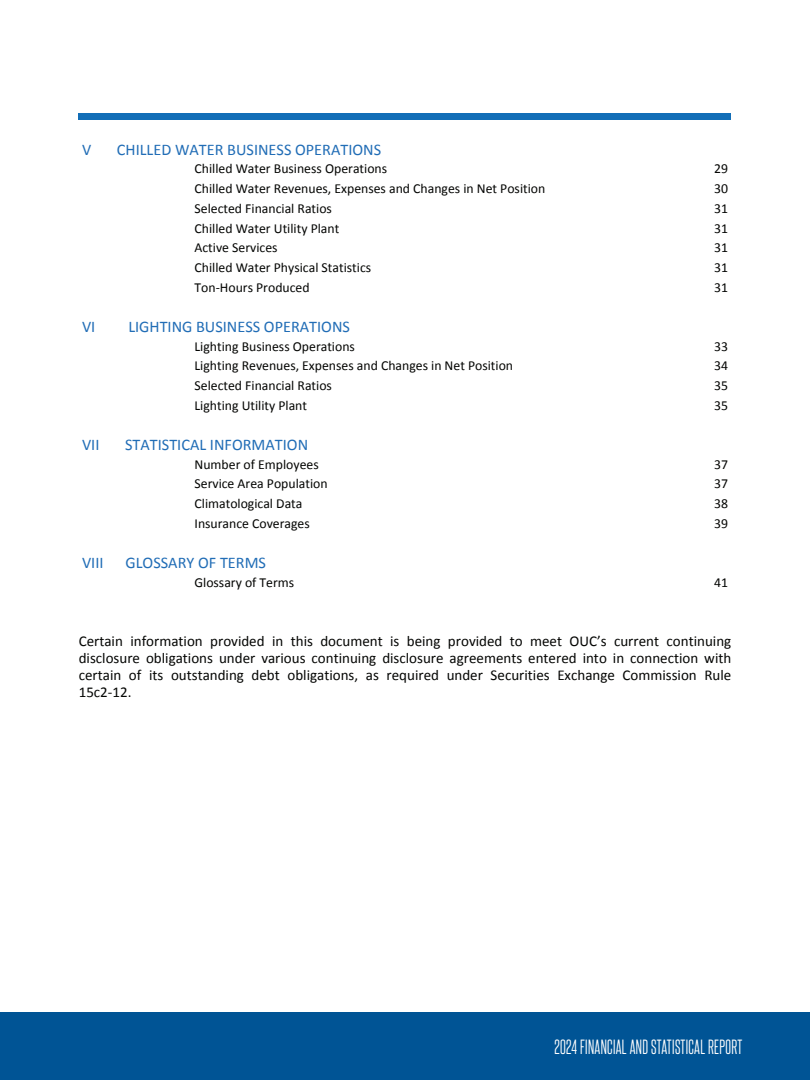
<style>
.page{position:relative;width:810px;height:1080px;background:#fff}
.page>*{position:absolute;margin:0;border:0;box-sizing:border-box;transform-origin:0 0}
.t1{font:17.5px "Steelfish Bk";letter-spacing:.02em;color:#fff}
.t2{font:16.25px "Calibri";color:#216db6}
.t3{font:15px/17.2px "Calibri";color:#040503;text-align:justify}
.t4{font:13.75px "Calibri";color:#040503}
</style>
<div class="page">
<div style="left:0;top:1012px;width:810px;height:68px;background:#005495"></div>
<div style="left:79px;top:113px;width:652px;height:7px;background:#126eb7"></div>
<p class="t2" style="left:82px;top:139px;width:11px">V</p>
<p class="t2" style="left:117px;top:139px;width:266px">CHILLED WATER BUSINESS OPERATIONS</p>
<p class="t4" style="left:195px;top:160px;width:194px">Chilled Water Business Operations</p>
<p class="t4" style="left:714px;top:160px;width:15px">29</p>
<p class="t4" style="left:195px;top:180px;width:352px">Chilled Water Revenues, Expenses and Changes in Net Position</p>
<p class="t4" style="left:714px;top:180px;width:15px">30</p>
<p class="t4" style="left:195px;top:200px;width:139px">Selected Financial Ratios</p>
<p class="t4" style="left:714px;top:200px;width:15px">31</p>
<p class="t4" style="left:195px;top:219px;width:146px">Chilled Water Utility Plant</p>
<p class="t4" style="left:714px;top:219px;width:15px">31</p>
<p class="t4" style="left:195px;top:239px;width:85px">Active Services</p>
<p class="t4" style="left:714px;top:239px;width:15px">31</p>
<p class="t4" style="left:195px;top:259px;width:178px">Chilled Water Physical Statistics</p>
<p class="t4" style="left:714px;top:259px;width:15px">31</p>
<p class="t4" style="left:195px;top:278px;width:117px">Ton-Hours Produced</p>
<p class="t4" style="left:714px;top:278px;width:15px">31</p>
<p class="t2" style="left:82px;top:317px;width:15px">VI</p>
<p class="t2" style="left:128px;top:317px;width:223px">LIGHTING BUSINESS OPERATIONS</p>
<p class="t4" style="left:195px;top:338px;width:162px">Lighting Business Operations</p>
<p class="t4" style="left:714px;top:338px;width:15px">33</p>
<p class="t4" style="left:195px;top:357px;width:320px">Lighting Revenues, Expenses and Changes in Net Position</p>
<p class="t4" style="left:714px;top:357px;width:15px">34</p>
<p class="t4" style="left:195px;top:377px;width:139px">Selected Financial Ratios</p>
<p class="t4" style="left:714px;top:377px;width:15px">35</p>
<p class="t4" style="left:195px;top:397px;width:114px">Lighting Utility Plant</p>
<p class="t4" style="left:714px;top:397px;width:15px">35</p>
<p class="t2" style="left:82px;top:435px;width:19px">VII</p>
<p class="t2" style="left:125px;top:435px;width:185px">STATISTICAL INFORMATION</p>
<p class="t4" style="left:195px;top:456px;width:126px">Number of Employees</p>
<p class="t4" style="left:714px;top:456px;width:15px">37</p>
<p class="t4" style="left:195px;top:475px;width:135px">Service Area Population</p>
<p class="t4" style="left:714px;top:475px;width:15px">37</p>
<p class="t4" style="left:195px;top:495px;width:109px">Climatological Data</p>
<p class="t4" style="left:714px;top:495px;width:15px">38</p>
<p class="t4" style="left:195px;top:515px;width:117px">Insurance Coverages</p>
<p class="t4" style="left:714px;top:515px;width:15px">39</p>
<p class="t2" style="left:82px;top:553px;width:23px">VIII</p>
<p class="t2" style="left:126px;top:553px;width:142px">GLOSSARY OF TERMS</p>
<p class="t4" style="left:195px;top:574px;width:101px">Glossary of Terms</p>
<p class="t4" style="left:714px;top:574px;width:15px">41</p>
<p class="t3" style="left:79px;top:631px;width:654px">Certain information provided in this document is being provided to meet OUC’s current continuing disclosure obligations under various continuing disclosure agreements entered into in connection with certain of its outstanding debt obligations, as required under Securities Exchange Commission Rule 15c2-12.</p>
<p class="t1" style="left:554px;top:1036px;width:190px">2024 FINANCIAL AND STATISTICAL REPORT</p>
</div>
